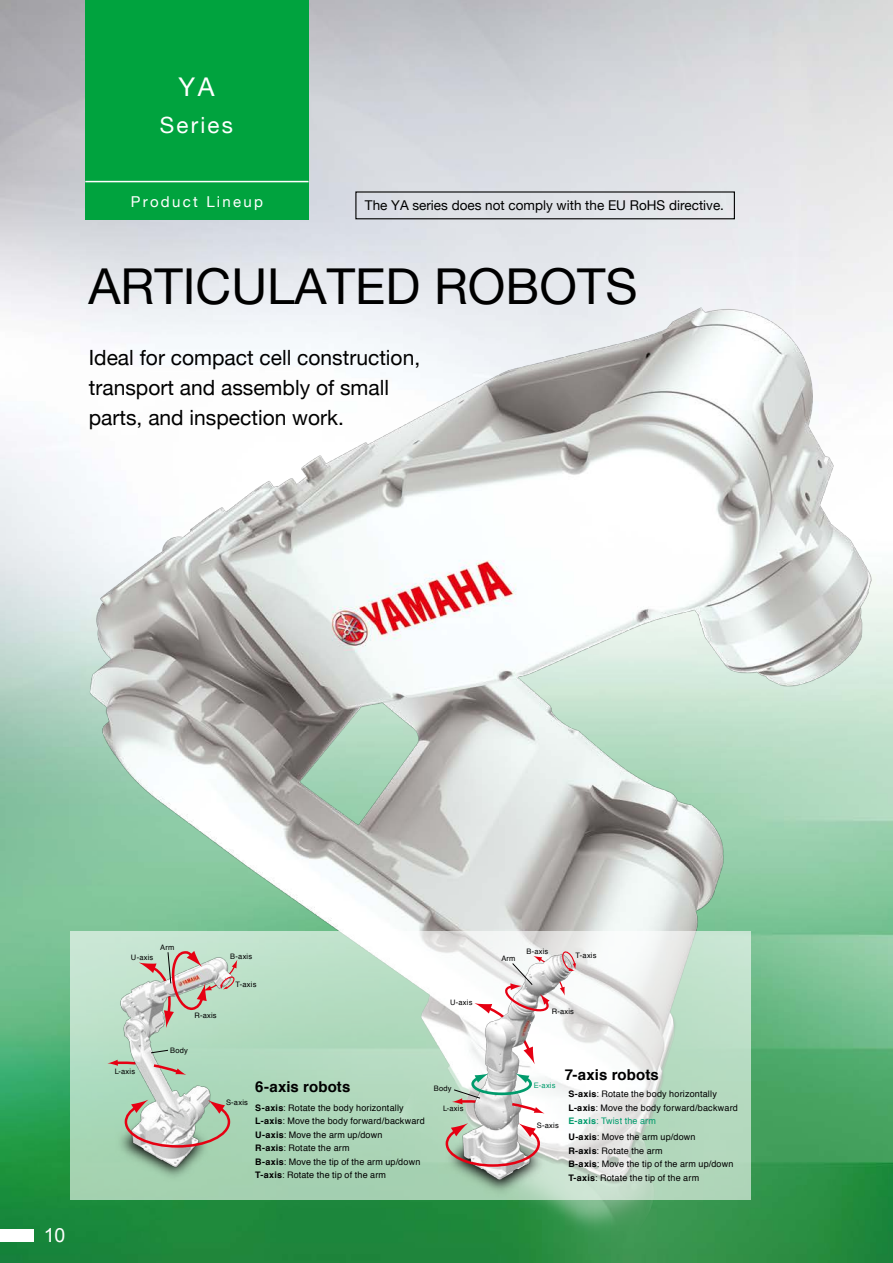
<style>
.page{position:relative;width:893px;height:1263px;background:#fff}
.page>*{position:absolute;margin:0;border:0;box-sizing:border-box;transform-origin:0 0}
.t1{font:49.5px "Helvetica Neue";color:#000}
.t2{font:25.8px "Helvetica Neue";color:#fff}
.t3{font:22.35px "Helvetica Neue";letter-spacing:.1em;color:#fff}
.t4{font:21px/30px "Helvetica Neue";color:#000}
.t5{font:19.5px "Arial";color:#fff}
.t6{font:700 15px "Helvetica";letter-spacing:.005em;color:#000}
.t7{font:15px "Helvetica Neue";letter-spacing:.15em;color:#fff}
.t8{font:13.5px "Helvetica Neue";color:#000}
.t9{font:9px/13.5px "Helvetica";letter-spacing:.02em;color:#000}
.t10{font:7.5px "Helvetica";letter-spacing:.02em;color:#000}
.t11{font:7.5px "Helvetica";color:#009b6c}
.s1{font-weight:700}
.s2{font-weight:700;color:#009b6c}
.s3{color:#009b6c}
</style>
<div class="page">
<img style="left:0;top:0;width:893px;height:1263px">
<img style="left:67px;top:273px;width:826px;height:990px">
<svg style="left:71px;top:931px;width:680px;height:268px;background:#c4dfcc"></svg>
<div style="left:85px;top:0;width:224px;height:220px;background:#00a33e"></div>
<hr style="left:85px;top:181px;width:224px;height:1px;background:#fff">
<img style="left:401px;top:1082px;width:188px;height:156px">
<img style="left:453px;top:951px;width:127px;height:230px">
<svg style="left:444px;top:1123px;width:97px;height:45px"></svg>
<svg style="left:474px;top:949px;width:102px;height:115px"></svg>
<svg style="left:452px;top:1073px;width:93px;height:41px"></svg>
<img style="left:72px;top:1070px;width:182px;height:154px">
<svg style="left:107px;top:1060px;width:9px;height:6px"></svg>
<img style="left:116px;top:945px;width:120px;height:229px">
<svg style="left:151px;top:1063px;width:35px;height:12px"></svg>
<svg style="left:123px;top:1100px;width:108px;height:49px"></svg>
<svg style="left:139px;top:949px;width:98px;height:79px;background:#c5c4b8"></svg>
<svg style="left:150px;top:1049px;width:19px;height:4px"></svg>
<div style="left:0;top:1229px;width:34px;height:13px;background:#fff"></div>
<div style="left:355px;top:191px;width:380px;height:28px;border:1px solid #000"></div>
<h2 class="t2" style="left:178px;top:68px;width:38px">YA</h2>
<h3 class="t3" style="left:160px;top:108px;width:75px">Series</h3>
<h3 class="t7" style="left:131px;top:191px;width:134px">Product Lineup</h3>
<h3 class="t8" style="left:365px;top:196px;width:361px">The YA series does not comply with the EU RoHS directive.</h3>
<h1 class="t1" style="left:88px;top:250px;width:551px">ARTICULATED ROBOTS</h1>
<h3 class="t4" style="left:89px;top:344px;width:333px">Ideal for compact cell construction, transport and assembly of small parts, and inspection work.</h3>
<h3 class="t5" style="left:44px;top:1223px;width:23px">10</h3>
<p class="t10" style="left:160px;top:942px;width:16px">Arm</p>
<p class="t10" style="left:131px;top:952px;width:24px">U-axis</p>
<p class="t10" style="left:230px;top:950px;width:24px">B-axis</p>
<p class="t10" style="left:501px;top:952px;width:16px">Arm</p>
<p class="t10" style="left:526px;top:945px;width:24px">B-axis</p>
<p class="t10" style="left:576px;top:950px;width:22px">T-axis</p>
<p class="t10" style="left:236px;top:979px;width:22px">T-axis</p>
<p class="t10" style="left:450px;top:996px;width:24px">U-axis</p>
<p class="t10" style="left:194px;top:1010px;width:24px">R-axis</p>
<p class="t10" style="left:552px;top:1005px;width:24px">R-axis</p>
<p class="t10" style="left:170px;top:1044px;width:19px">Body</p>
<p class="t10" style="left:115px;top:1065px;width:22px">L-axis</p>
<h3 class="t6" style="left:255px;top:1074px;width:97px">6-axis robots</h3>
<p class="t9" style="left:255px;top:1101px;width:171px"><span class="s1">S-axis</span>: Rotate the body horizontally <span class="s1">L-axis</span>: Move the body forward/backward <span class="s1">U-axis</span>: Move the arm up/down<br><span class="s1">R-axis</span>: Rotate the arm<br><span class="s1">B-axis</span>: Move the tip of the arm up/down <span class="s1">T-axis</span>: Rotate the tip of the arm</p>
<p class="t10" style="left:226px;top:1096px;width:23px">S-axis</p>
<p class="t10" style="left:434px;top:1083px;width:19px">Body</p>
<p class="t10" style="left:443px;top:1103px;width:22px">L-axis</p>
<h3 class="t6" style="left:565px;top:1062px;width:95px">7-axis robots</h3>
<p class="t9" style="left:568px;top:1087px;width:171px"><span class="s1">S-axis</span>: Rotate the body horizontally<br><span class="s1">L-axis</span>: Move the body forward/backward<br><span class="s2">E-axis</span><span class="s3">: Twist the arm</span></p>
<p class="t9" style="left:568px;top:1130px;width:167px"><span class="s1">U-axis</span>: Move the arm up/down<br><span class="s1">R-axis</span>: Rotate the arm<br><span class="s1">B-axis</span>: Move the tip of the arm up/down<br><span class="s1">T-axis</span>: Rotate the tip of the arm</p>
<p class="t11" style="left:534px;top:1079px;width:23px">E-axis</p>
<p class="t10" style="left:537px;top:1120px;width:23px">S-axis</p>
</div>
